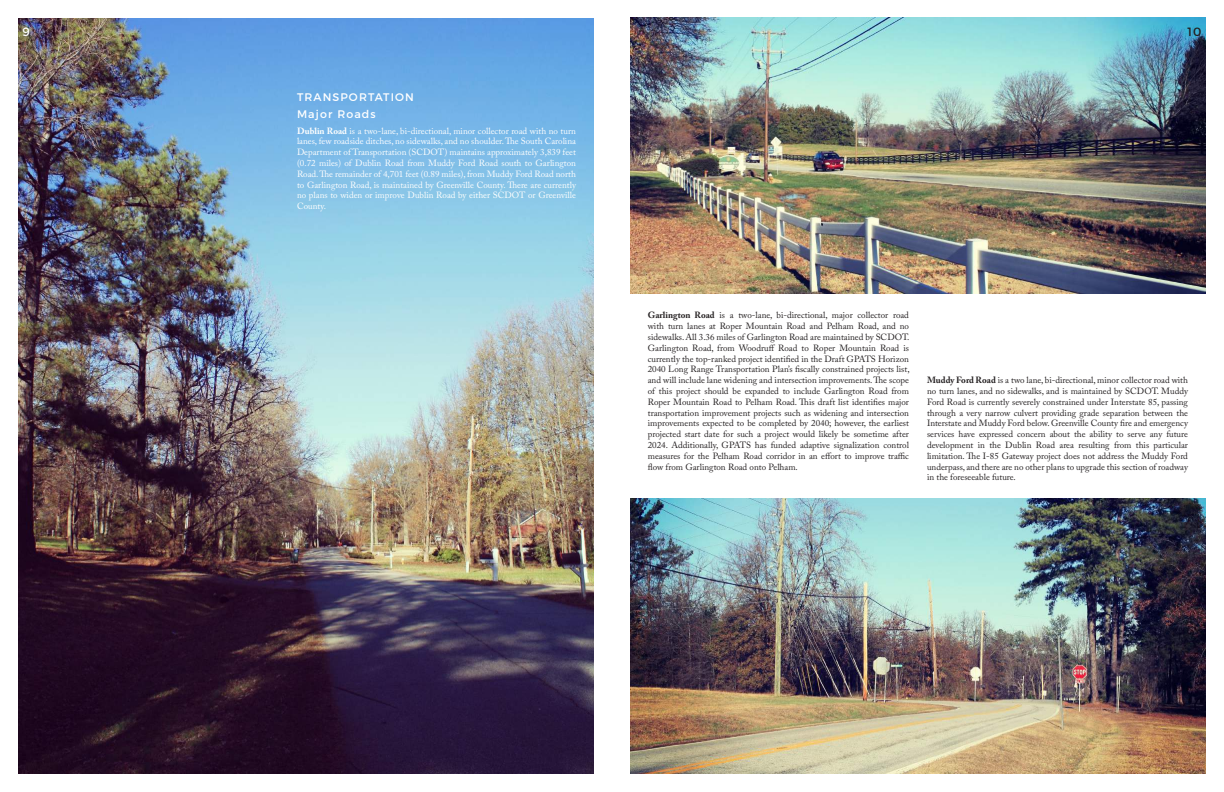
<style>
.page{position:relative;width:1224px;height:792px;background:#fff}
.page>*{position:absolute;margin:0;border:0;box-sizing:border-box;transform-origin:0 0}
.t1{font:12px "Montserrat";color:#231f20}
.t2{font:12px "Montserrat";color:#fff}
.t3{font:11px/17.7px "Montserrat";letter-spacing:.1em;color:#fff}
.t4{font:9px/10.8px "Adobe Caslon Pro";color:#231f20;text-align:justify}
.t5{font:9px/10.8px "Adobe Caslon Pro";color:#fff;text-align:justify}
.s1{font-weight:700}
</style>
<div class="page">
<img style="left:18px;top:18px;width:576px;height:756px">
<img style="left:630px;top:18px;width:576px;height:276px">
<img style="left:630px;top:498px;width:576px;height:276px">
<h1 class="t2" style="left:22px;top:25px;width:9px">9</h1>
<h1 class="t1" style="left:1187px;top:25px;width:16px">10</h1>
<p class="t3" style="left:297px;top:88px;width:118px">TRANSPORTATION<br>Major Roads</p>
<p class="t5" style="left:297px;top:125px;width:281px"><span class="s1">Dublin Road</span> is a two-lane, bi-directional, minor collector road with no turn lanes, few roadside ditches, no sidewalks, and no shoulder. The South Carolina Department of Transportation (SCDOT) maintains approximately 3,839 feet (0.72 miles) of Dublin Road from Muddy Ford Road south to Garlington Road. The remainder of 4,701 feet (0.89 miles), from Muddy Ford Road north to Garlington Road, is maintained by Greenville County. There are currently no plans to widen or improve Dublin Road by either SCDOT or Greenville County.</p>
<p class="t4" style="left:648px;top:310px;width:263px"><span class="s1">Garlington Road</span> is a two-lane, bi-directional, major collector road with turn lanes at Roper Mountain Road and Pelham Road, and no sidewalks. All 3.36 miles of Garlington Road are maintained by SCDOT.<br>Garlington Road, from Woodruff Road to Roper Mountain Road is currently the top-ranked project identified in the Draft GPATS Horizon 2040 Long Range Transportation Plan’s fiscally constrained projects list, and will include lane widening and intersection improvements. The scope of this project should be expanded to include Garlington Road from Roper Mountain Road to Pelham Road. This draft list identifies major transportation improvement projects such as widening and intersection improvements expected to be completed by 2040; however, the earliest projected start date for such a project would likely be sometime after 2024. Additionally, GPATS has funded adaptive signalization control measures for the Pelham Road corridor in an effort to improve traffic flow from Garlington Road onto Pelham.</p>
<p class="t4" style="left:927px;top:375px;width:263px"><span class="s1">Muddy Ford Road</span> is a two lane, bi-directional, minor collector road with no turn lanes, and no sidewalks, and is maintained by SCDOT. Muddy Ford Road is currently severely constrained under Interstate 85, passing through a very narrow culvert providing grade separation between the Interstate and Muddy Ford below. Greenville County fire and emergency services have expressed concern about the ability to serve any future development in the Dublin Road area resulting from this particular limitation. The I-85 Gateway project does not address the Muddy Ford underpass, and there are no other plans to upgrade this section of roadway in the foreseeable future.</p>
</div>
